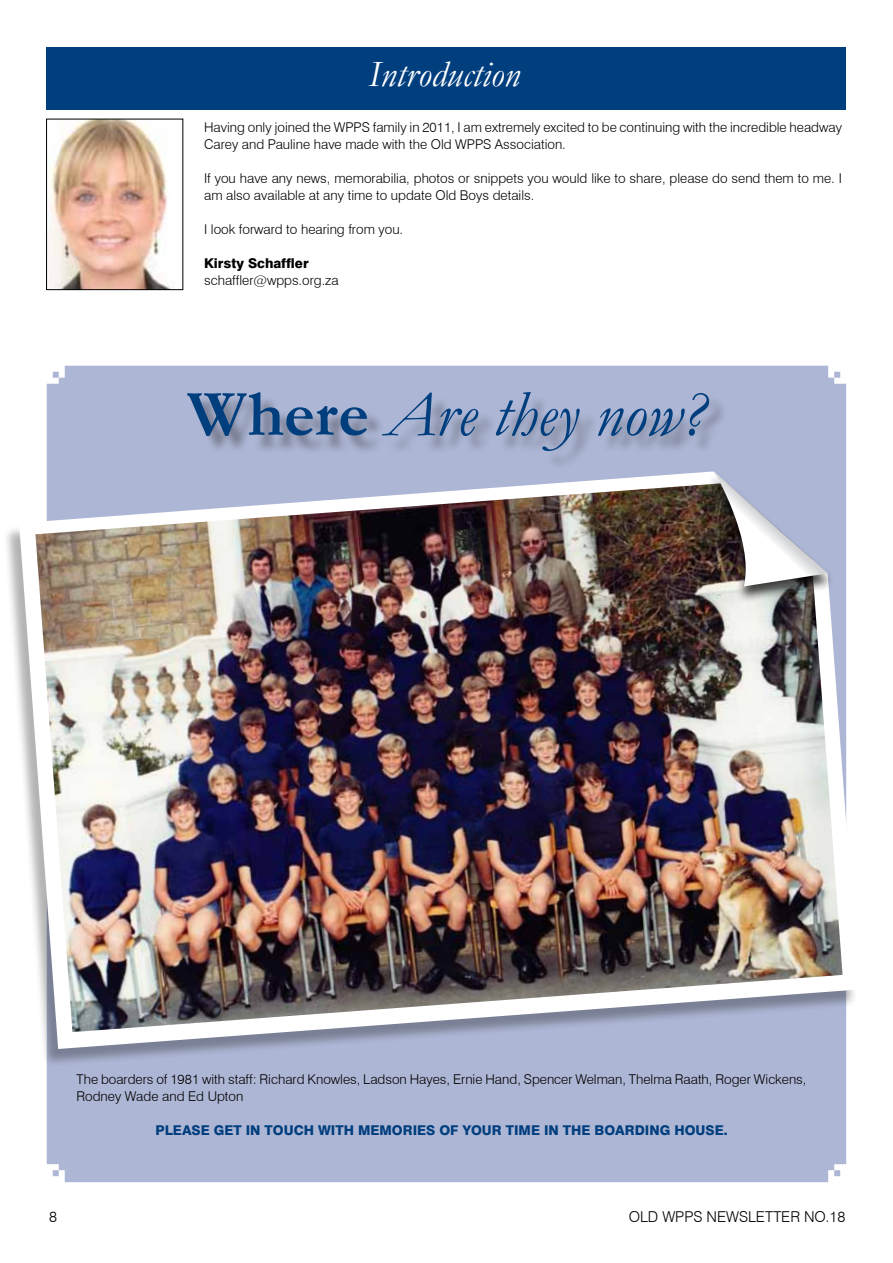
<style>
.page{position:relative;width:893px;height:1263px;background:#fff}
.page>*{position:absolute;margin:0;border:0;box-sizing:border-box;transform-origin:0 0}
.t1{font:italic 66px "Garamond";color:#003e7e}
.t2{font:italic 37.5px "Garamond";color:#fff}
.t3{font:300 15px "Swiss 721 BT";color:#000}
.t4{font:300 13.5px/17px "Swiss 721 BT";color:#000}
.t5{font:800 13.5px "Swiss 721 BT";color:#003e7e}
.t6{font:800 13.5px "Swiss 721 BT";color:#000}
.s1{font-weight:700;font-style:normal}
</style>
<div class="page">
<div style="left:47px;top:366px;width:799px;height:816px;background:#adb6d4"></div>
<div style="left:189px;top:394px;width:537px;height:75px;background:#000;opacity:.35"></div>
<div style="left:47px;top:47px;width:799px;height:62px;background:#003e7e"></div>
<img style="left:49px;top:121px;width:121px;height:167px">
<div style="left:46px;top:119px;width:137px;height:171px;border:1px solid #000"></div>
<div style="left:2px;top:466px;width:855px;height:601px;background:#000;opacity:.3"></div>
<svg style="left:19px;top:464px;width:838px;height:585px"></svg>
<img style="left:35px;top:477px;width:807px;height:555px">
<div style="left:705px;top:471px;width:129px;height:131px;background:#000;opacity:.75"></div>
<svg style="left:705px;top:454px;width:137px;height:133px"></svg>
<h2 class="t2" style="left:368px;top:49px;width:153px">Introduction</h2>
<p class="t4" style="left:204px;top:118px;width:639px">Having only joined the WPPS family in 2011, I am extremely excited to be continuing with the incredible headway<br>Carey and Pauline have made with the Old WPPS Association.</p>
<p class="t4" style="left:204px;top:169px;width:639px">If you have any news, memorabilia, photos or snippets you would like to share, please do send them to me. I am also available at any time to update Old Boys details.</p>
<p class="t4" style="left:204px;top:220px;width:201px">I look forward to hearing from you.</p>
<p class="t6" style="left:204px;top:255px;width:106px">Kirsty Schaffler</p>
<p class="t4" style="left:204px;top:272px;width:136px">schaffler@wpps.org.za</p>
<h1 class="t1" style="left:187px;top:369px;width:520px"><span class="s1">Where</span> Are they now?</h1>
<p class="t4" style="left:77px;top:1071px;width:731px">The boarders of 1981 with staff: Richard Knowles, Ladson Hayes, Ernie Hand, Spencer Welman, Thelma Raath, Roger Wickens,<br>Rodney Wade and Ed Upton</p>
<p class="t5" style="left:155px;top:1122px;width:574px">PLEASE GET IN TOUCH WITH MEMORIES OF YOUR TIME IN THE BOARDING HOUSE.</p>
<p class="t3" style="left:49px;top:1207px;width:9px">8</p>
<p class="t3" style="left:629px;top:1207px;width:99px">Old WPPS Newsletter</p>
<p class="t3" style="left:804px;top:1207px;width:43px">No.18</p>
</div>
